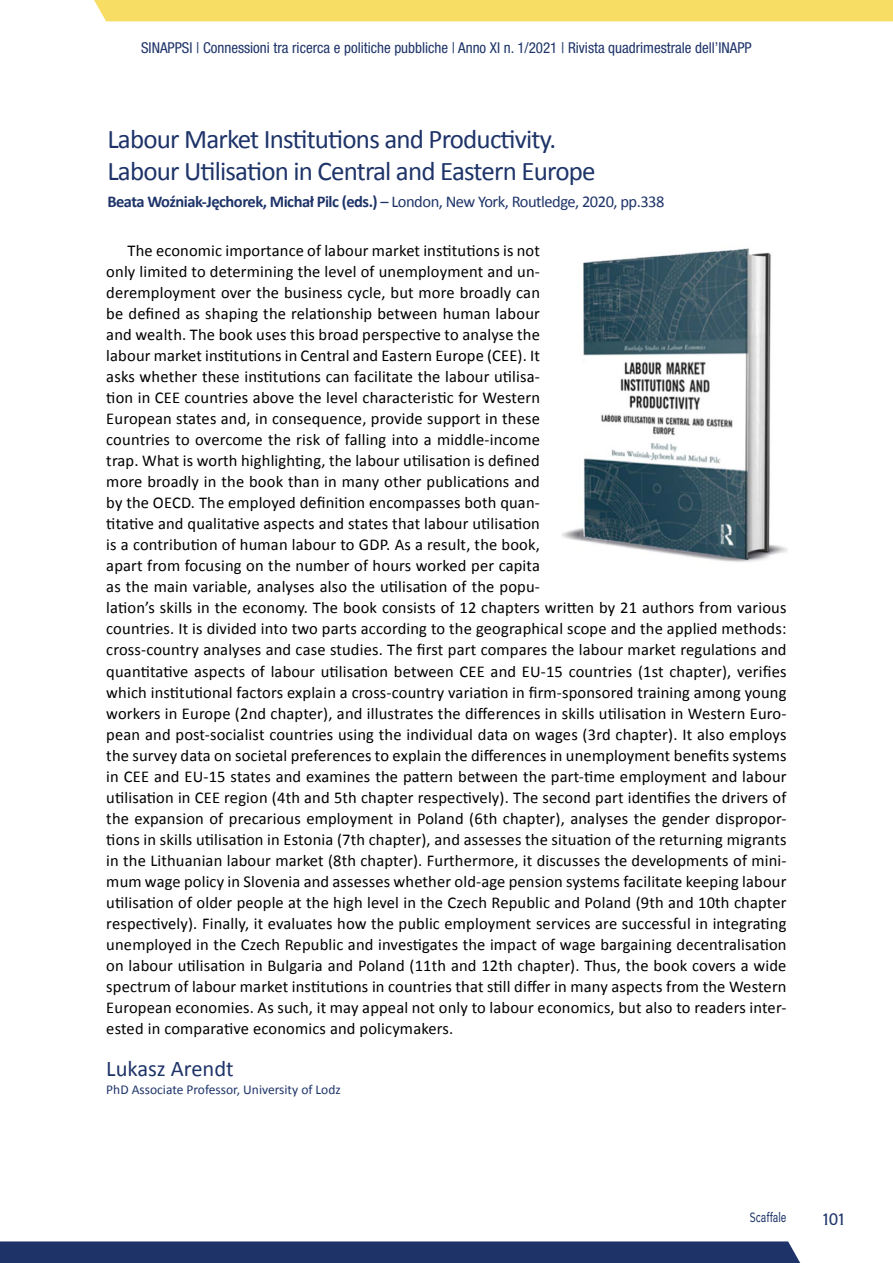
<style>
.page{position:relative;width:893px;height:1263px;background:#fff}
.page>*{position:absolute;margin:0;border:0;box-sizing:border-box;transform-origin:0 0}
.t1{font:27px/31.5px "Calibri";letter-spacing:-.03em;color:#1e3469}
.t2{font:22.5px "Calibri";color:#1e3469}
.t3{font:16.5px/21px "Calibri";letter-spacing:.01em;color:#000}
.t4{font:700 16.5px "Calibri";letter-spacing:-.03em;color:#1e3469}
.t5{font:16.5px "Inapp";color:#1e3469}
.t6{font:condensed 15px "Helvetica Neue LT Std";color:#1e3469}
.t7{font:13.5px "Calibri";color:#1e3469}
.t8{font:13.5px "Inapp";color:#1e3469;scale:.75 1}
.s1{font-weight:400}
</style>
<div class="page">
<div style="left:0;top:1241px;width:800px;height:22px;background:#1e3469"></div>
<div style="left:94px;top:0;width:799px;height:21px;background:#f8dd64"></div>
<img style="left:561px;top:248px;width:226px;height:315px">
<p class="t6" style="left:141px;top:39px;width:612px">SINAPPSI | Connessioni tra ricerca e politiche pubbliche | Anno XI n. 1/2021 | Rivista quadrimestrale dell’INAPP</p>
<h1 class="t1" style="left:107px;top:122px;width:490px">Labour Market Institutions and Productivity.<br>Labour Utilisation in Central and Eastern Europe</h1>
<p class="t4" style="left:107px;top:189px;width:559px">Beata Woźniak-Jęchorek, Michał Pilc (eds.) <span class="s1">– London, New York, Routledge, 2020, pp.338</span></p>
<p class="t3" style="left:106px;top:240px;width:682px;text-indent:21px">The economic importance of labour market institutions is not<br>only limited to determining the level of unemployment and un-<br>deremployment over the business cycle, but more broadly can<br>be defined as shaping the relationship between human labour<br>and wealth. The book uses this broad perspective to analyse the<br>labour market institutions in Central and Eastern Europe (CEE). It<br>asks whether these institutions can facilitate the labour utilisa-<br>tion in CEE countries above the level characteristic for Western<br>European states and, in consequence, provide support in these<br>countries to overcome the risk of falling into a middle-income<br>trap. What is worth highlighting, the labour utilisation is defined<br>more broadly in the book than in many other publications and<br>by the OECD. The employed definition encompasses both quan-<br>titative and qualitative aspects and states that labour utilisation<br>is a contribution of human labour to GDP. As a result, the book,<br>apart from focusing on the number of hours worked per capita<br>as the main variable, analyses also the utilisation of the popu-<br>lation’s skills in the economy. The book consists of 12 chapters written by 21 authors from various countries. It is divided into two parts according to the geographical scope and the applied methods: cross-country analyses and case studies. The first part compares the labour market regulations and quantitative aspects of labour utilisation between CEE and EU-15 countries (1st chapter), verifies which institutional factors explain a cross-country variation in firm-sponsored training among young workers in Europe (2nd chapter), and illustrates the differences in skills utilisation in Western Euro&shy;pean and post-socialist countries using the individual data on wages (3rd chapter). It also employs the survey data on societal preferences to explain the differences in unemployment benefits systems in CEE and EU-15 states and examines the pattern between the part-time employment and labour utilisation in CEE region (4th and 5th chapter respectively). The second part identifies the drivers of the expansion of precarious employment in Poland (6th chapter), analyses the gender dispropor&shy;tions in skills utilisation in Estonia (7th chapter), and assesses the situation of the returning migrants in the Lithuanian labour market (8th chapter). Furthermore, it discusses the developments of mini&shy;mum wage policy in Slovenia and assesses whether old-age pension systems facilitate keeping labour utilisation of older people at the high level in the Czech Republic and Poland (9th and 10th chapter respectively). Finally, it evaluates how the public employment services are successful in integrating unemployed in the Czech Republic and investigates the impact of wage bargaining decentralisation on labour utilisation in Bulgaria and Poland (11th and 12th chapter). Thus, the book covers a wide spectrum of labour market institutions in countries that still differ in many aspects from the Western European economies. As such, it may appeal not only to labour economics, but also to readers inter&shy;ested in comparative economics and policymakers.</p>
<h2 class="t2" style="left:106px;top:1054px;width:129px">Lukasz Arendt</h2>
<p class="t7" style="left:106px;top:1081px;width:236px">PhD Associate Professor, University of Lodz</p>
<p class="t8" style="left:750px;top:1210px;width:51px">Scaffale</p>
<p class="t5" style="left:823px;top:1210px;width:23px">101</p>
</div>
